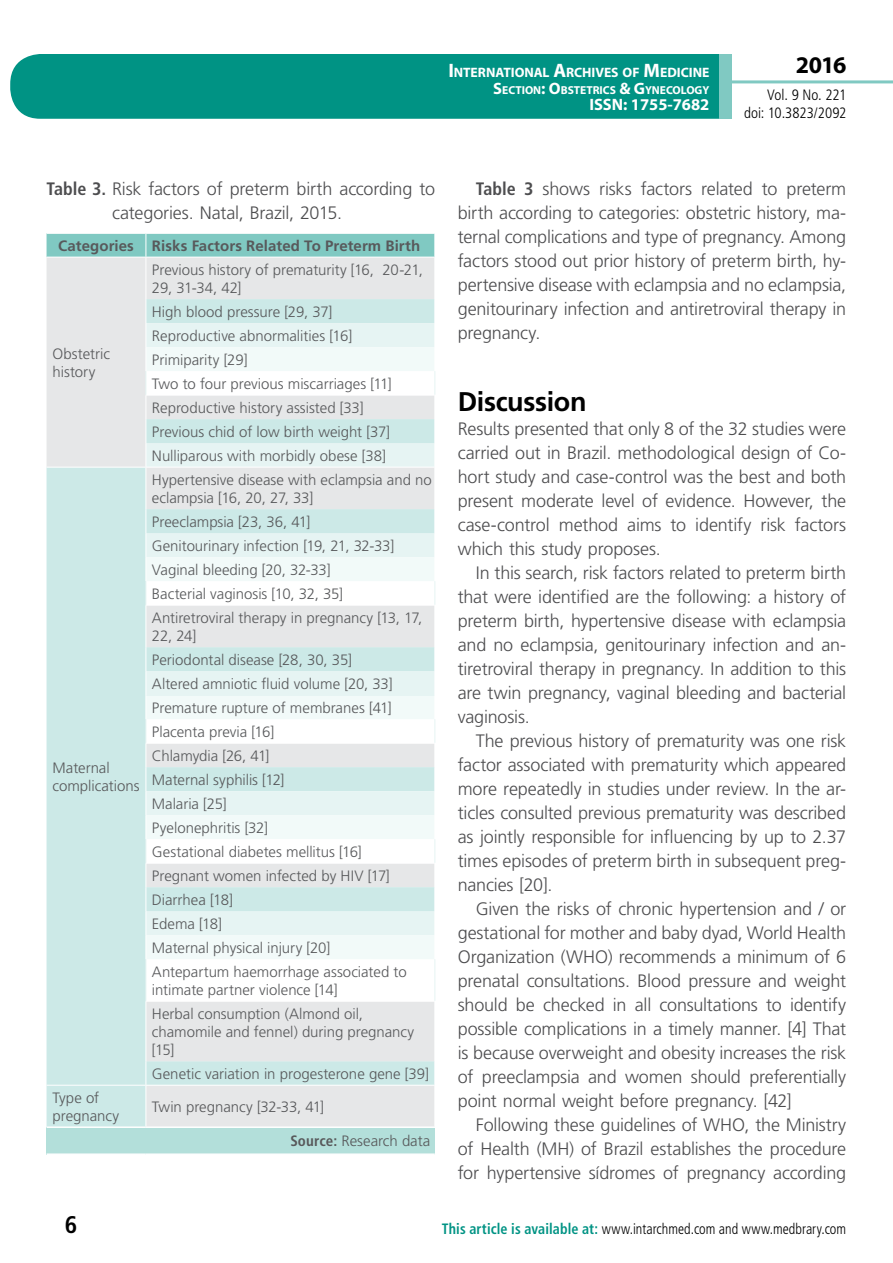
<style>
.page{position:relative;width:893px;height:1263px;background:#fff}
.page>*{position:absolute;margin:0;border:0;box-sizing:border-box;transform-origin:0 0}
.t1{font:700 27px "Frutiger LT Std";letter-spacing:-.015em;color:#000}
.t2{font:700 24px "Myriad Pro";color:#000}
.t3{font:700 condensed 24px "Frutiger LT Std";color:#000}
.t4{font:300 18px/24px "Frutiger LT Std";letter-spacing:-.01em;color:#4d4d4f;text-align:justify}
.t5{font:700 16.5px "Myriad Pro";color:#fff}
.t6{font:300 15px/24px "Frutiger LT Std";letter-spacing:-.005em;color:#58595b}
.t7{font:300 condensed 15px "Frutiger LT Std";color:#000;scale:.94 1}
.t8{font:700 15px "Frutiger LT Std";letter-spacing:.005em;color:#58595b}
.t9{font:300 condensed 15px/18px "Frutiger LT Std";color:#000;text-align:right}
.t10{font:700 13.65px "Myriad Pro";letter-spacing:-.005em;color:#fff}
.t11{font:700 11.55px "Myriad Pro";color:#fff}
.s1{font-size:19.5px}
.s2{font-size:16.5px}
.s3{font-weight:700;font-stretch:condensed}
.s4{font-weight:700;color:#009384}
</style>
<div class="page">
<div style="left:10px;top:54px;width:775px;height:65px;background:#009384;border-radius:30px"></div>
<div style="left:732px;top:0;width:161px;height:157px;background:#fff"></div>
<hr style="left:730px;top:80px;width:163px;height:3px;background:#80c9c2">
<div style="left:719px;top:54px;width:13px;height:65px;background:#80c9c2"></div>
<div style="left:47px;top:258px;width:387px;height:868px;background:#e6e7e8"></div>
<div style="left:147px;top:299px;width:287px;height:786px;background:#cce9e7"></div>
<div style="left:147px;top:323px;width:287px;height:24px;background:#e6f4f3"></div>
<div style="left:147px;top:347px;width:287px;height:24px;background:#f2faf9"></div>
<svg style="left:147px;top:371px;width:287px;height:24px"></svg>
<svg style="left:147px;top:396px;width:287px;height:665px;fill:#e6e7e8"></svg>
<svg style="left:147px;top:419px;width:287px;height:138px;background:#ddeceb"></svg>
<div style="left:47px;top:468px;width:99px;height:658px;background:#cce9e7"></div>
<svg style="left:147px;top:557px;width:287px;height:402px"></svg>
<div style="left:146px;top:671px;width:289px;height:24px;background:#e6f4f3"></div>
<div style="left:47px;top:1127px;width:388px;height:27px;background:#b3dfda"></div>
<hr style="left:146px;top:395px;width:289px;height:1px;background:#fff">
<hr style="left:47px;top:467px;width:99px;height:1px;background:#fff">
<hr style="left:146px;top:467px;width:289px;height:1px;background:#fff">
<hr style="left:146px;top:605px;width:289px;height:1px;background:#fff">
<hr style="left:146px;top:743px;width:289px;height:1px;background:#fff">
<hr style="left:146px;top:863px;width:289px;height:1px;background:#fff">
<hr style="left:146px;top:1001px;width:289px;height:1px;background:#fff">
<hr style="left:47px;top:1085px;width:99px;height:1px;background:#fff">
<hr style="left:146px;top:1085px;width:289px;height:1px;background:#fff">
<div style="left:47px;top:234px;width:388px;height:23px;background:#80c9c2"></div>
<hr style="left:146px;top:257px;width:1px;height:42px;background:#fff">
<hr style="left:146px;top:467px;width:1px;height:42px;background:#fff">
<hr style="left:146px;top:605px;width:1px;height:42px;background:#fff">
<hr style="left:146px;top:1001px;width:1px;height:60px;background:#fff">
<svg style="left:146px;top:1061px;width:1px;height:24px"></svg>
<svg style="left:434px;top:1061px;width:1px;height:24px"></svg>
<hr style="left:146px;top:1085px;width:1px;height:41px;background:#fff">
<hr style="left:47px;top:1153px;width:99px;height:2px;background:#fff">
<hr style="left:146px;top:1153px;width:289px;height:2px;background:#fff">
<hr style="left:47px;top:1126px;width:99px;height:2px;background:#fff">
<hr style="left:146px;top:1126px;width:289px;height:2px;background:#fff">
<svg style="left:146px;top:299px;width:1px;height:168px"></svg>
<svg style="left:434px;top:299px;width:1px;height:145px"></svg>
<svg style="left:146px;top:509px;width:1px;height:96px"></svg>
<svg style="left:434px;top:509px;width:1px;height:96px"></svg>
<svg style="left:146px;top:647px;width:1px;height:312px"></svg>
<svg style="left:434px;top:647px;width:1px;height:265px"></svg>
<hr style="left:146px;top:959px;width:1px;height:42px;background:#e6f4f3">
<hr style="left:434px;top:959px;width:1px;height:42px;background:#e6f4f3">
<p class="t10" style="left:448px;top:64px;width:263px"><span class="s1">I</span>NTERNATIONAL <span class="s1">A</span>RCHIVES OF <span class="s1">M</span>EDICINE</p>
<p class="t11" style="left:493px;top:82px;width:218px"><span class="s2">S</span>ECTION<span class="s2">: O</span>BSTETRICS <span class="s2">&amp; G</span>YNECOLOGY</p>
<p class="t5" style="left:589px;top:94px;width:122px">ISSN: 1755-7682</p>
<h2 class="t2" style="left:796px;top:49px;width:52px">2016</h2>
<p class="t9" style="left:744px;top:86px;width:104px">Vol. 9 No. 221 doi: 10.3823/2092</p>
<p class="t4" style="left:112px;top:177px;width:325px;text-indent:-66px"><span class="s3">Table 3.</span> Risk factors of preterm birth according to categories. Natal, Brazil, 2015.</p>
<p class="t8" style="left:58px;top:237px;width:364px">Categories Risks Factors Related To Preterm Birth</p>
<p class="t6" style="left:53px;top:345px;width:59px;line-height:18px">Obstetric history</p>
<p class="t6" style="left:53px;top:759px;width:89px;line-height:18px">Maternal complications</p>
<p class="t6" style="left:152px;top:261px;width:273px;line-height:18px">Previous history of prematurity [16, 20-21,<br>29, 31-34, 42]</p>
<p class="t6" style="left:152px;top:300px;width:241px">High blood pressure [29, 37] Reproductive abnormalities [16] Primiparity [29]<br>Two to four previous miscarriages [11] Reproductive history assisted [33] Previous chid of low birth weight [37] Nulliparous with morbidly obese [38]</p>
<p class="t6" style="left:152px;top:471px;width:281px;line-height:18px">Hypertensive disease with eclampsia and no eclampsia [16, 20, 27, 33]</p>
<p class="t6" style="left:152px;top:510px;width:272px">Preeclampsia [23, 36, 41]<br>Genitourinary infection [19, 21, 32-33] Vaginal bleeding [20, 32-33]<br>Bacterial vaginosis [10, 32, 35] Antiretroviral therapy in pregnancy [13, 17,</p>
<p class="t6" style="left:152px;top:624px;width:256px">22, 24]<br>Periodontal disease [28, 30, 35]<br>Altered amniotic fluid volume [20, 33]<br>Premature rupture of membranes [41]<br>Placenta previa [16]<br>Chlamydia [26, 41]<br>Maternal syphilis [12]<br>Malaria [25]<br>Pyelonephritis [32]<br>Gestational diabetes mellitus [16]<br>Pregnant women infected by HIV [17]<br>Diarrhea [18]<br>Edema [18]<br>Maternal physical injury [20]<br>Antepartum haemorrhage associated to</p>
<p class="t6" style="left:152px;top:977px;width:213px">intimate partner violence [14]<br>Herbal consumption (Almond oil,</p>
<p class="t6" style="left:152px;top:1023px;width:264px;line-height:18px">chamomile and fennel) during pregnancy [15]</p>
<p class="t6" style="left:152px;top:1061px;width:279px">Genetic variation in progesterone gene [39]</p>
<p class="t6" style="left:53px;top:1089px;width:68px;line-height:18px">Type of pregnancy</p>
<p class="t6" style="left:152px;top:1094px;width:174px">Twin pregnancy [32-33, 41]</p>
<p class="t6" style="left:290px;top:1129px;width:141px"><span class="s3">Source:</span> Research data</p>
<p class="t4" style="left:458px;top:177px;width:390px;text-indent:18px"><span class="s3">Table 3</span> shows risks factors related to preterm birth according to categories: obstetric history, ma&shy;ternal complications and type of pregnancy. Among factors stood out prior history of preterm birth, hy&shy;pertensive disease with eclampsia and no eclampsia, genitourinary infection and antiretroviral therapy in pregnancy.</p>
<h1 class="t1" style="left:458px;top:386px;width:130px">Discussion</h1>
<p class="t4" style="left:458px;top:417px;width:390px">Results presented that only 8 of the 32 studies were carried out in Brazil. methodological design of Co&shy;hort study and case-control was the best and both present moderate level of evidence. However, the case-control method aims to identify risk factors which this study proposes.</p>
<p class="t4" style="left:458px;top:561px;width:390px;text-indent:18px">In this search, risk factors related to preterm birth that were identified are the following: a history of preterm birth, hypertensive disease with eclampsia and no eclampsia, genitourinary infection and an&shy;tiretroviral therapy in pregnancy. In addition to this are twin pregnancy, vaginal bleeding and bacterial vaginosis.</p>
<p class="t4" style="left:458px;top:729px;width:390px;text-indent:18px">The previous history of prematurity was one risk factor associated with prematurity which appeared more repeatedly in studies under review. In the ar&shy;ticles consulted previous prematurity was described as jointly responsible for influencing by up to 2.37 times episodes of preterm birth in subsequent preg&shy;nancies [20].</p>
<p class="t4" style="left:458px;top:897px;width:390px;text-indent:18px">Given the risks of chronic hypertension and / or gestational for mother and baby dyad, World Health Organization (WHO) recommends a minimum of 6 prenatal consultations. Blood pressure and weight should be checked in all consultations to identify possible complications in a timely manner. [4] That is because overweight and obesity increases the risk of preeclampsia and women should preferentially point normal weight before pregnancy. [42]</p>
<p class="t4" style="left:458px;top:1113px;width:390px;text-indent:18px">Following these guidelines of WHO, the Ministry of Health (MH) of Brazil establishes the procedure for hypertensive sídromes of pregnancy according</p>
<h2 class="t3" style="left:65px;top:1210px;width:14px">6</h2>
<p class="t7" style="left:442px;top:1220px;width:432px"><span class="s4">This article is available at:</span> www.intarchmed.com and www.medbrary.com</p>
</div>
